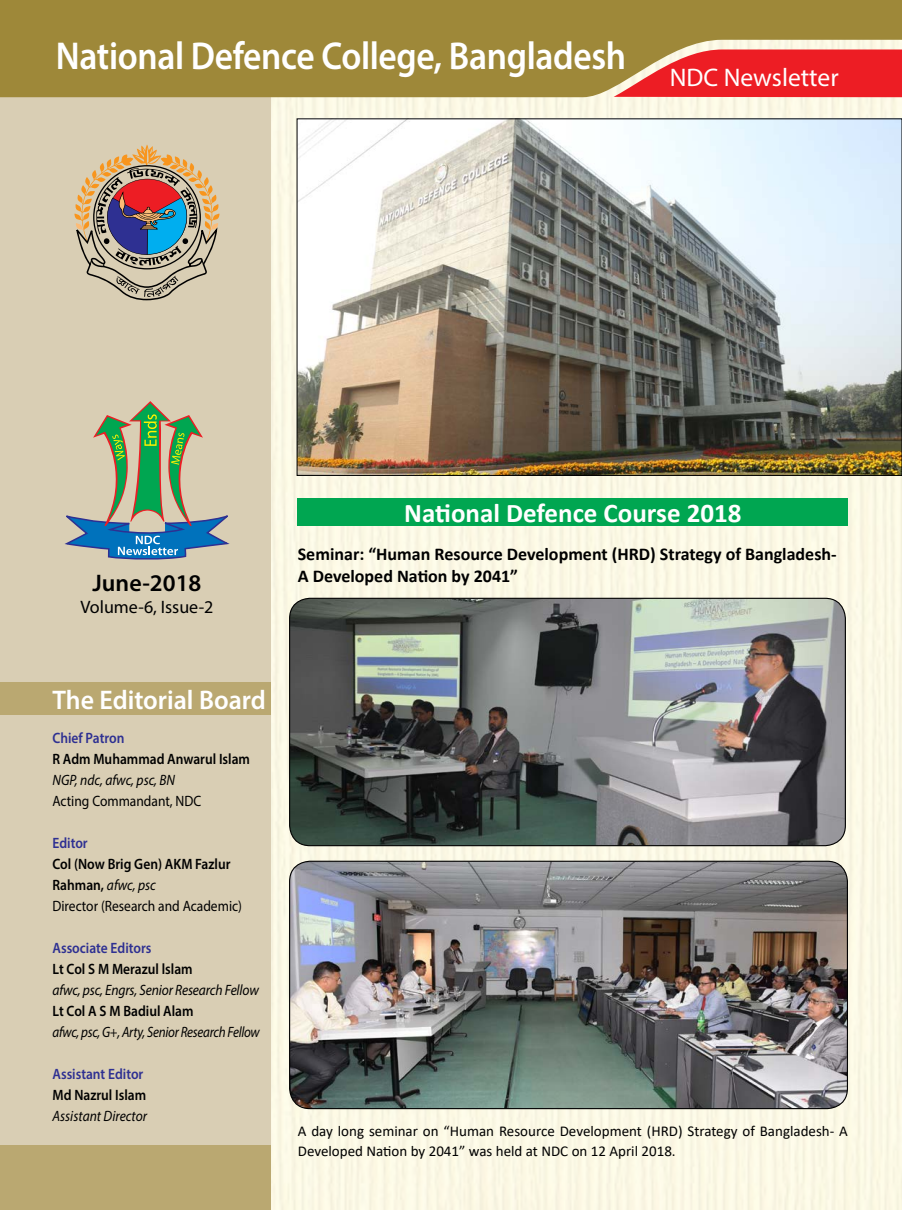
<style>
.page{position:relative;width:902px;height:1210px;background:#fff}
.page>*{position:absolute;margin:0;border:0;box-sizing:border-box;transform-origin:0 0}
.t1{font:600 39px "Myriad Pro";letter-spacing:-.01em;color:#fff;scale:.91 1}
.t2{font:700 27px "Calibri";color:#fff}
.t3{font:600 27px "Myriad Pro";color:#fff;scale:.96 1}
.t4{font:600 24px "Myriad Pro";color:#000}
.t5{font:700 18px/21.6px "Calibri";color:#000}
.t6{font:18px "Myriad Pro";color:#000}
.t7{font:600 15px/21px "Myriad Pro";color:#000;scale:.9 1}
.t8{font:15px/19.5px "Calibri";color:#000}
.t9{font:italic 15px "Myriad Pro";letter-spacing:-.01em;color:#000;scale:.9 1}
.t10{font:600 15px "Myriad Pro";color:#2e3092;scale:.9 1}
.t11{font:italic 15px "Myriad Pro";letter-spacing:-.01em;color:#000;scale:.87 1}
.t12{font:15px "Myriad Pro";color:#000;scale:.9 1}
.s1{font-weight:400;font-style:italic}
.s2{font-weight:400}
</style>
<div class="page">
<div style="left:270px;top:97px;width:632px;height:1113px;background:#fbf8e5"></div>
<div style="left:298px;top:498px;width:550px;height:27px;background:#00a651"></div>
<div style="left:0;top:11px;width:270px;height:1188px;background:#d9ceb4"></div>
<div style="left:0;top:682px;width:270px;height:32px;background:#baa871"></div>
<div style="left:0;top:1145px;width:270px;height:65px;background:#baa871"></div>
<svg style="left:74px;top:144px;width:146px;height:156px"></svg>
<svg style="left:64px;top:401px;width:166px;height:159px"></svg>
<img style="left:299px;top:120px;width:601px;height:354px">
<div style="left:0;top:0;width:902px;height:97px;background:#9e8839"></div>
<svg style="left:614px;top:49px;width:288px;height:48px;background:#e63532"></svg>
<img style="left:290px;top:598px;width:555px;height:247px">
<div style="left:289px;top:598px;width:557px;height:248px;border:1px solid #000;border-radius:20px"></div>
<img style="left:290px;top:861px;width:557px;height:247px">
<div style="left:289px;top:860px;width:559px;height:249px;border:1px solid #000;border-radius:20px"></div>
<h1 class="t1" style="left:56px;top:31px;width:862px">National Defence College, Bangladesh <sub>NDC</sub> <sub>Newsletter</sub></h1>
<h3 class="t4" style="left:93px;top:568px;width:110px">June-2018</h3>
<p class="t6" style="left:80px;top:595px;width:135px">Volume-6, Issue-2</p>
<h2 class="t3" style="left:52px;top:682px;width:224px">The Editorial Board</h2>
<p class="t10" style="left:52px;top:728px;width:81px">Chief Patron</p>
<p class="t7" style="left:52px;top:747px;width:221px">R Adm Muhammad Anwarul Islam</p>
<p class="t9" style="left:52px;top:770px;width:138px">NGP, ndc, afwc, psc, BN</p>
<p class="t12" style="left:52px;top:791px;width:167px">Acting Commandant, NDC</p>
<p class="t10" style="left:52px;top:833px;width:41px">Editor</p>
<p class="t7" style="left:52px;top:852px;width:212px">Col (Now Brig Gen) AKM Fazlur<br>Rahman, <span class="s1">afwc, psc<br></span><span class="s2">Director (Research and Academic)</span></p>
<p class="t10" style="left:52px;top:938px;width:112px">Associate Editors</p>
<p class="t7" style="left:52px;top:957px;width:157px">Lt Col S M Merazul lslam</p>
<p class="t9" style="left:52px;top:980px;width:231px">afwc, psc, Engrs, Senior Research Fellow</p>
<p class="t7" style="left:52px;top:999px;width:158px">Lt Col A S M Badiul Alam</p>
<p class="t11" style="left:52px;top:1022px;width:240px">afwc, psc, G+, Arty, Senior Research Fellow</p>
<p class="t10" style="left:52px;top:1064px;width:103px">Assistant Editor</p>
<p class="t7" style="left:52px;top:1083px;width:106px">Md Nazrul Islam</p>
<p class="t9" style="left:52px;top:1106px;width:107px">Assistant Director</p>
<h2 class="t2" style="left:404px;top:494px;width:339px">National Defence Course 2018</h2>
<p class="t5" style="left:298px;top:543px;width:540px">Seminar: “Human Resource Development (HRD) Strategy of Bangladesh-<br>A Developed Nation by 2041”</p>
<p class="t8" style="left:298px;top:1121px;width:552px">A day long seminar on “Human Resource Development (HRD) Strategy of Bangladesh- A<br>Developed Nation by 2041” was held at NDC on 12 April 2018.</p>
</div>
